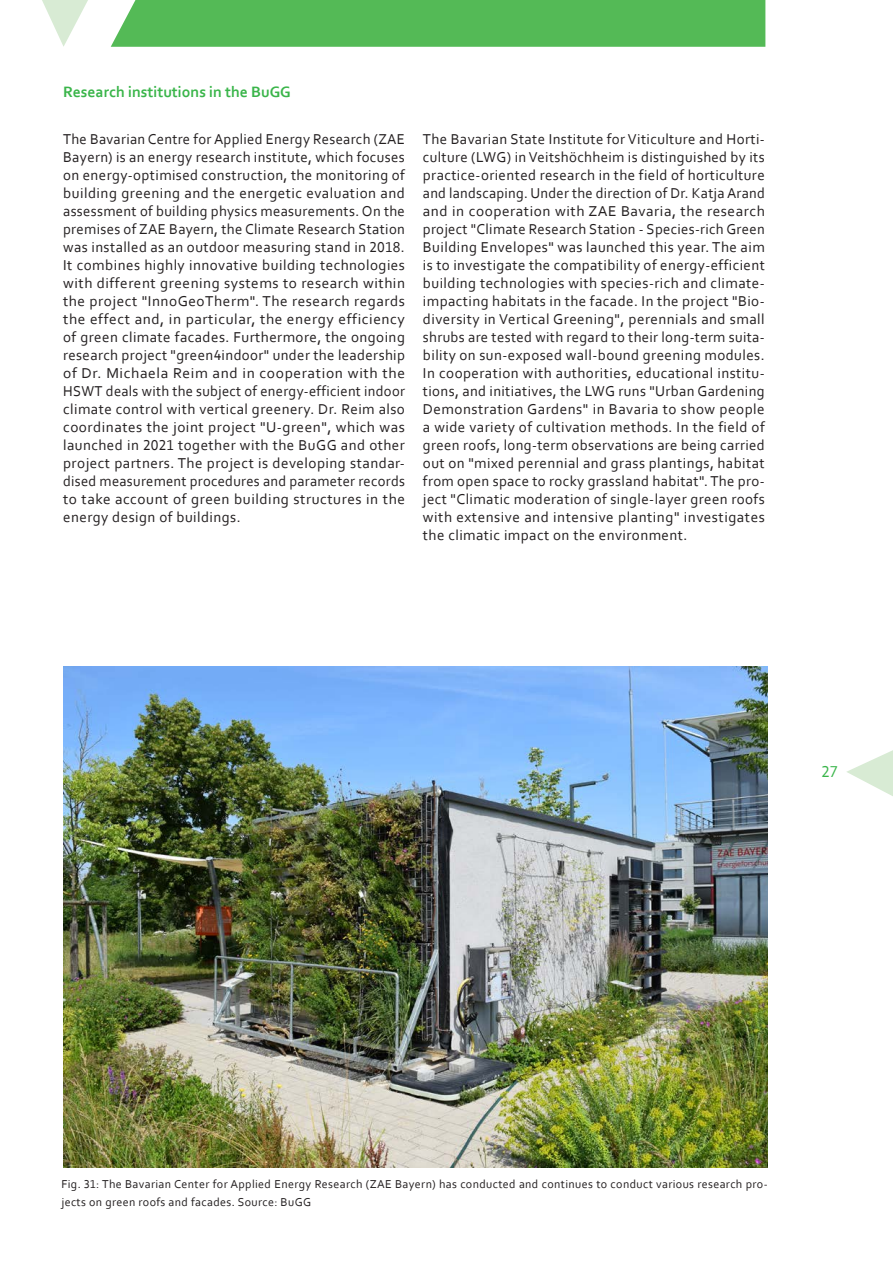
<style>
.page{position:relative;width:893px;height:1263px;background:#fff}
.page>*{position:absolute;margin:0;border:0;box-sizing:border-box;transform-origin:0 0}
.t1{font:16.5px "Corbel";color:#3ab54a}
.t2{font:700 15.75px "Corbel";color:#3ab54a}
.t3{font:15px/18px "Corbel";letter-spacing:.03em;color:#231f20;text-align:justify}
.t4{font:12px/18px "Corbel";letter-spacing:.03em;color:#231f20}
</style>
<div class="page">
<svg style="left:846px;top:750px;width:47px;height:46px"></svg>
<div style="left:111px;top:0;width:654px;height:47px;background:#54ba56"></div>
<svg style="left:42px;top:0;width:46px;height:47px"></svg>
<img style="left:64px;top:666px;width:704px;height:501px">
<p class="t2" style="left:63px;top:82px;width:229px">Research institutions in the BuGG</p>
<p class="t3" style="left:63px;top:130px;width:343px">The Bavarian Centre for Applied Energy Research (ZAE Bayern) is an energy research institute, which focuses on energy-optimised construction, the monitoring of building greening and the energetic evaluation and assessment of building physics measurements. On the premises of ZAE Bayern, the Climate Research Station was installed as an outdoor measuring stand in 2018.<br>It combines highly innovative building technologies with different greening systems to research within the project "InnoGeoTherm". The research regards the effect and, in particular, the energy efficiency of green climate facades. Furthermore, the ongoing research project "green4indoor" under the leadership of Dr. Michaela Reim and in cooperation with the HSWT deals with the subject of energy-efficient indoor climate control with vertical greenery. Dr. Reim also coordinates the joint project "U-green", which was launched in 2021 together with the BuGG and other project partners. The project is developing standar&shy;dised measurement procedures and parameter records to take account of green building structures in the energy design of buildings.</p>
<p class="t3" style="left:423px;top:130px;width:343px">The Bavarian State Institute for Viticulture and Horti&shy;culture (LWG) in Veitshöchheim is distinguished by its practice-oriented research in the field of horticulture and landscaping. Under the direction of Dr. Katja Arand and in cooperation with ZAE Bavaria, the research project "Climate Research Station - Species-rich Green Building Envelopes" was launched this year. The aim is to investigate the compatibility of energy-efficient building technologies with species-rich and climate&shy;impacting habitats in the facade. In the project "Bio&shy;diversity in Vertical Greening", perennials and small shrubs are tested with regard to their long-term suita&shy;bility on sun-exposed wall-bound greening modules.<br>In cooperation with authorities, educational institu&shy;tions, and initiatives, the LWG runs "Urban Gardening Demonstration Gardens" in Bavaria to show people a wide variety of cultivation methods. In the field of green roofs, long-term observations are being carried out on "mixed perennial and grass plantings, habitat from open space to rocky grassland habitat". The pro&shy;ject "Climatic moderation of single-layer green roofs with extensive and intensive planting" investigates the climatic impact on the environment.</p>
<p class="t1" style="left:821px;top:761px;width:18px">27</p>
<p class="t4" style="left:61px;top:1175px;width:708px">Fig. 31: The Bavarian Center for Applied Energy Research (ZAE Bayern) has conducted and continues to conduct various research pro&shy;jects on green roofs and facades. Source: BuGG</p>
</div>
